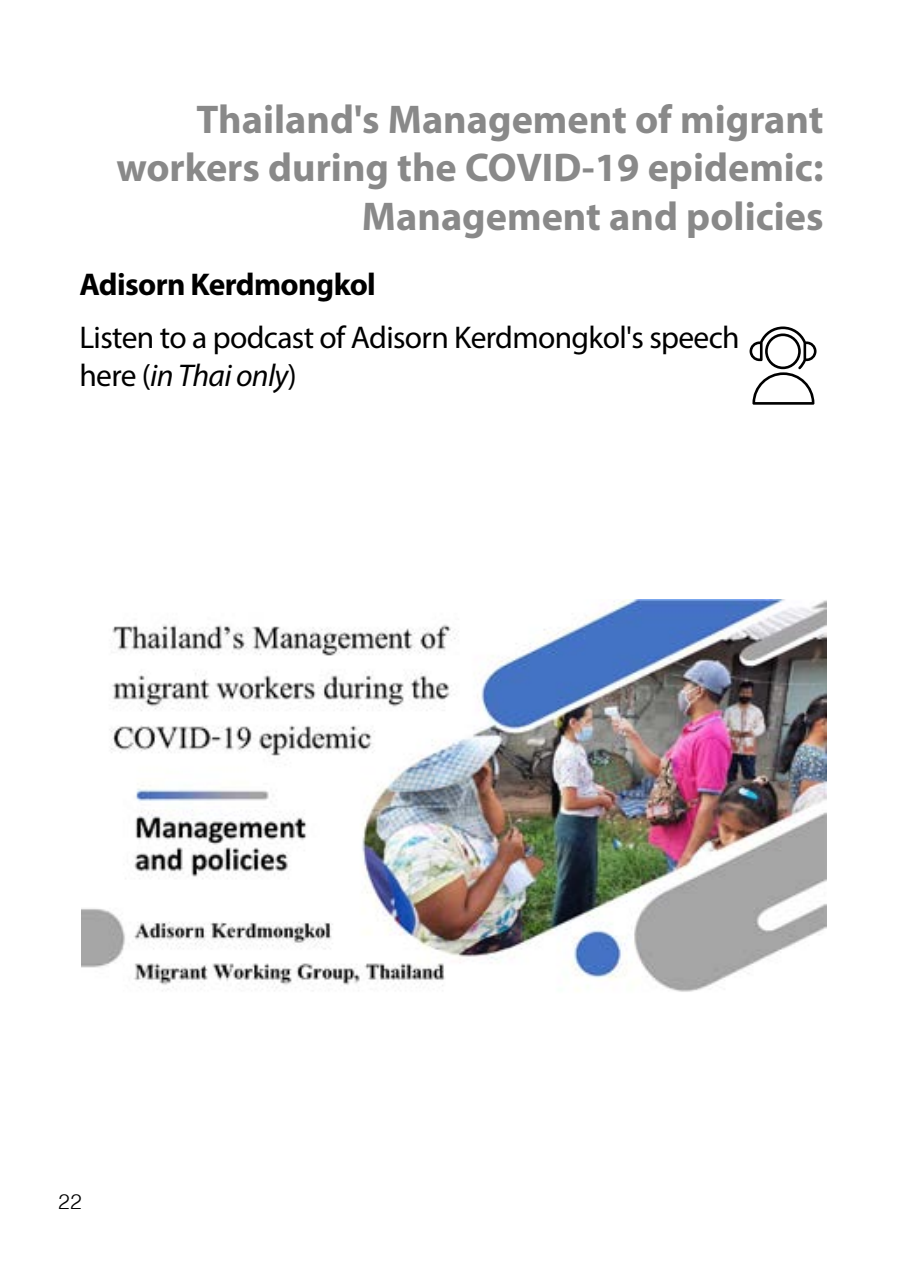
<style>
.page{position:relative;width:903px;height:1275px;background:#fff}
.page>*{position:absolute;margin:0;border:0;box-sizing:border-box;transform-origin:0 0}
.t1{font:700 40.25px/48.3px "Myriad Pro";color:#898989;text-align:right}
.t2{font:31.5px/37.8px "Myriad Pro";letter-spacing:-.02em;color:#000}
.t3{font:700 31.5px "Myriad Pro";letter-spacing:-.02em;color:#000}
.t4{font:300 21px "Helvetica";color:#000}
.s1{font-style:italic}
</style>
<div class="page">
<svg style="left:749px;top:326px;width:67px;height:79px"></svg>
<img style="left:82px;top:600px;width:744px;height:392px">
<p class="t1" style="left:116px;top:94px;width:709px">Thailand's Management of migrant workers during the COVID-19 epidemic:<br>Management and policies</p>
<p class="t3" style="left:79px;top:264px;width:298px">Adisorn Kerdmongkol</p>
<p class="t2" style="left:79px;top:318px;width:662px">Listen to a podcast of Adisorn Kerdmongkol's speech here (<span class="s1">in Thai only</span>)</p>
<p class="t4" style="left:58px;top:1183px;width:25px">22</p>
</div>
